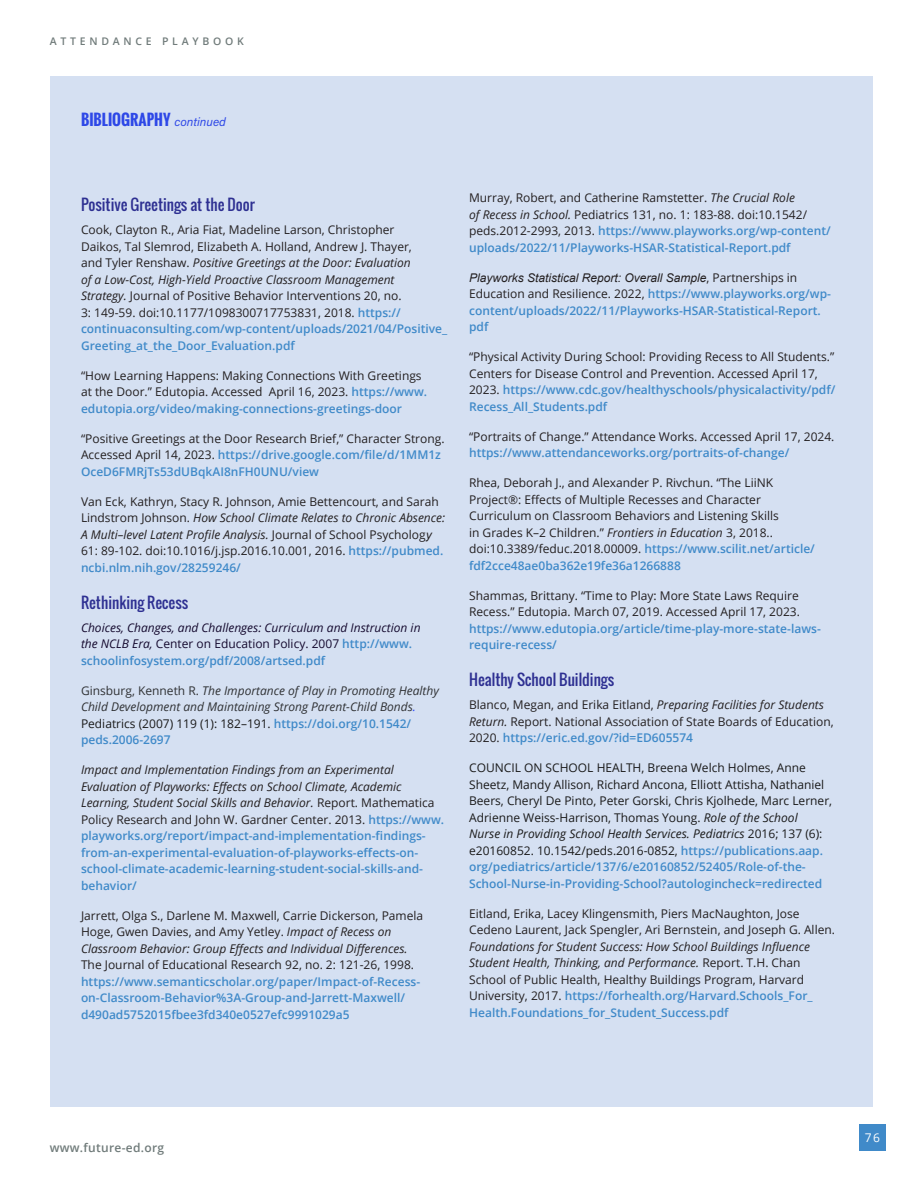
<style>
.page{position:relative;width:918px;height:1188px;background:#fff}
.page>*{position:absolute;margin:0;border:0;box-sizing:border-box;transform-origin:0 0}
._06c_level_3{font:15px "Oswald";color:#2e3092}
.text2_Acumin_italic{font:700 15px "Oswald";color:#2e48e7}
._06_biblio{font:12px/16.5px "Open Sans";color:#231f20}
._06_biblio-2{font:600 12px/16.5px "Open Sans";color:#408ac9}
._06_biblio-3{font:12px/16.5px "Open Sans";color:#1a1a1a}
._06_biblio-4{font:italic 12px/16.5px "Open Sans";color:#303235}
._06_biblio-5{font:italic 12px/16.5px "Open Sans";color:#150a2f}
.t1{font:600 12px "Open Sans";letter-spacing:.025em;color:#707b7a}
.t2{font:12px "Open Sans";color:#fff}
.t3{font:600 10.5px "Open Sans";letter-spacing:.36em;color:#707b7a}
.s1{font-family:"Acumin Pro";font-weight:400;font-style:italic;font-size:12px}
.s2{font-style:italic}
.s3{font-weight:600;color:#408ac9}
.s4{font-family:"Arial";font-style:italic}
.s5{font-style:normal}
.s6{font-weight:600;font-style:normal;color:#408ac9}
.s7{color:#304ffe}
.s8{font-style:normal;color:#1a1a1a}
.s9{font-weight:400;font-style:italic;color:#231f20}
.s10{font-weight:400;color:#231f20}
.s11{font-family:"Arial";font-weight:400;font-style:italic;color:#231f20}
</style>
<div class="page">
<div style="left:859px;top:1124px;width:27px;height:27px;background:#408ac9"></div>
<div style="left:50px;top:108px;width:823px;height:999px;background:#d5e0f2"></div>
<div style="left:50px;top:76px;width:823px;height:999px;background:#d5e0f2"></div>
<p class="t3" style="left:50px;top:34px;width:196px">ATTENDANCE PLAYBOOK</p>
<p class="text2_Acumin_italic" style="left:81px;top:108px;width:147px">BIBLIOGRAPHY <span class="s1">continued</span></p>
<p class="_06c_level_3" style="left:81px;top:193px;width:175px">Positive Greetings at the Door</p>
<p class="_06_biblio" style="left:81px;top:221px;width:368px">Cook, Clayton R., Aria Fiat, Madeline Larson, Christopher<br>Daikos, Tal Slemrod, Elizabeth A. Holland, Andrew J. Thayer,<br>and Tyler Renshaw. <span class="s2">Positive Greetings at the Door: Evaluation<br>of a Low-Cost, High-Yield Proactive Classroom Management<br>Strategy.</span> Journal of Positive Behavior Interventions 20, no.<br>3: 149-59. doi:10.1177/1098300717753831, 2018. <span class="s3">https:// continuaconsulting.com/wp-content/uploads/2021/04/Positive_ Greeting_at_the_Door_Evaluation.pdf</span></p>
<p class="_06_biblio" style="left:81px;top:367px;width:348px">“How Learning Happens: Making Connections With Greetings at the Door.” Edutopia. Accessed April 16, 2023. <span class="s3">https://www. edutopia.org/video/making-connections-greetings-door</span></p>
<p class="_06_biblio" style="left:81px;top:430px;width:365px">“Positive Greetings at the Door Research Brief,” Character Strong.<br>Accessed April 14, 2023. <span class="s3">https://drive.google.com/file/d/1MM1z<br>OceD6FMRjTs53dUBqkAI8nFH0UNU/view</span></p>
<p class="_06_biblio" style="left:81px;top:493px;width:366px">Van Eck, Kathryn, Stacy R. Johnson, Amie Bettencourt, and Sarah Lindstrom Johnson. <span class="s2">How School Climate Relates to Chronic Absence:<br>A Multi–level Latent Profile Analysis.</span> Journal of School Psycholog<span class="s4">y </span>61: 89-102. doi:10.1016/j.jsp.2016.10.001, 2016. <span class="s3">https://pubmed. ncbi.nlm.nih.gov/28259246/</span></p>
<p class="_06c_level_3" style="left:81px;top:591px;width:109px">Rethinking Recess</p>
<p class="_06_biblio-5" style="left:81px;top:619px;width:341px">Choices, Changes, and Challenges: Curriculum and Instruction in the NCLB Era, <span class="s5">Center on Education Policy. 2007</span> <span class="s6">http://www. schoolinfosystem.org/pdf/2008/artsed.pdf</span></p>
<p class="_06_biblio-4" style="left:81px;top:682px;width:359px"><span class="s5">Ginsburg, Kenneth R.</span> The Importance of Play in Promoting Healthy Child Development and Maintaining Strong Parent-Child Bonds<span class="s7">.<br></span><span class="s8">Pediatrics (2007) 119 (1): 182–191.</span> <span class="s6">https://doi.org/10.1542/ peds.2006-2697</span></p>
<p class="_06_biblio-2" style="left:81px;top:761px;width:365px"><span class="s9">Impact and Implementation Findings from an Experimental Evaluation of Playworks: Effects on School Climate, Academic Learning, Student Social Skills and Behavior.</span> <span class="s10">Report. Mathematica Policy Research and John W. Gardner Center. 2013.</span> https://www. playworks.org/report/impact-and-implementation-findings&shy;from-an-experimental-evaluation-of-playworks-effects-on&shy;school-climate-academic-learning-student-social-skills-and&shy;behavior/</p>
<p class="_06_biblio-2" style="left:81px;top:907px;width:344px"><span class="s10">Jarrett, Olga S., Darlene M. Maxwell, Carrie Dickerson, Pamela Hoge, Gwen Davies, and Amy Yetley.</span> <span class="s9">Impact of Recess on Classroom Behavior: Group Effects and Individual Differences.<br></span><span class="s10">The Journal of Educational Research 92, no. 2: 121-26, 1998. </span>https://www.semanticscholar.org/paper/Impact-of-Recess&shy;on-Classroom-Behavior%3A-Group-and-Jarrett-Maxwell/ d490ad5752015fbee3fd340e0527efc9991029a5</p>
<p class="_06_biblio" style="left:469px;top:189px;width:363px">Murray, Robert, and Catherine Ramstetter. <span class="s2">The Crucial Role<br>of Recess in School.</span> Pediatrics 131, no. 1: 183-88. doi:10.1542/ peds.2012-2993, 2013. <span class="s3">https://www.playworks.org/wp-content/ uploads/2022/11/Playworks-HSAR-Statistical-Report.pdf</span></p>
<p class="_06_biblio-2" style="left:469px;top:269px;width:363px"><span class="s11">Playworks Statistical Report: Overall Sample</span><span class="s10">, Partnerships in Education and Resilience. 2022,</span> https://www.playworks.org/wp&shy;content/uploads/2022/11/Playworks-HSAR-Statistical-Report. pdf</p>
<p class="_06_biblio" style="left:469px;top:348px;width:368px">“Physical Activity During School: Providing Recess to All Students.” Centers for Disease Control and Prevention. Accessed April 17, 2023. <span class="s3">https://www.cdc.gov/healthyschools/physicalactivity/pdf/ Recess_All_Students.pdf</span></p>
<p class="_06_biblio" style="left:469px;top:428px;width:367px">“Portraits of Change.” Attendance Works. Accessed April 17, 2024. <span class="s3">https://www.attendanceworks.org/portraits-of-change/</span></p>
<p class="_06_biblio" style="left:469px;top:474px;width:347px">Rhea, Deborah J., and Alexander P. Rivchun. “The LiiNK Project®: Effects of Multiple Recesses and Character Curriculum on Classroom Behaviors and Listening Skills<br>in Grades K–2 Children.” <span class="s2">Frontiers in Education</span> 3, 2018.. doi:10.3389/feduc.2018.00009. <span class="s3">https://www.scilit.net/article/ fdf2cce48ae0ba362e19fe36a1266888</span></p>
<p class="_06_biblio" style="left:469px;top:587px;width:353px">Shammas, Brittany. “Time to Play: More State Laws Require Recess.” Edutopia. March 07, 2019. Accessed April 17, 2023. <span class="s3">https://www.edutopia.org/article/time-play-more-state-laws&shy;require-recess/</span></p>
<p class="_06c_level_3" style="left:469px;top:668px;width:147px">Healthy School Buildings</p>
<p class="_06_biblio" style="left:469px;top:696px;width:366px">Blanco, Megan, and Erika Eitland, <span class="s2">Preparing Facilities for Students<br>Return.</span> Report. National Association of State Boards of Education,<br>2020. <span class="s3">https://eric.ed.gov/?id=ED605574</span></p>
<p class="_06_biblio-3" style="left:469px;top:759px;width:365px">COUNCIL ON SCHOOL HEALTH, Breena Welch Holmes, Anne Sheetz, Mandy Allison, Richard Ancona, Elliott Attisha, Nathaniel Beers, Cheryl De Pinto, Peter Gorski, Chris Kjolhede, Marc Lerner, Adrienne Weiss-Harrison, Thomas Young. <span class="s2">Role of the School<br>Nurse in Providing School Health Services. Pediatrics</span> 2016; 137 (6): e20160852. 10.1542/peds.2016-0852, <span class="s3">https://publications.aap. org/pediatrics/article/137/6/e20160852/52405/Role-of-the-School-Nurse-in-Providing-School?autologincheck=redirected</span></p>
<p class="_06_biblio" style="left:469px;top:905px;width:367px">Eitland, Erika, Lacey Klingensmith, Piers MacNaughton, Jose Cedeno Laurent, Jack Spengler, Ari Bernstein, and Joseph G. Allen.<br><span class="s2">Foundations for Student Success: How School Buildings Influence Student Health, Thinking, and Performance.</span> Report. T.H. Chan School of Public Health, Healthy Buildings Program, Harvard University, 2017. <span class="s3">https://forhealth.org/Harvard.Schools_For_ Health.Foundations_for_Student_Success.pdf</span></p>
<p class="t1" style="left:50px;top:1139px;width:116px">www.future-ed.org</p>
<p class="t2" style="left:865px;top:1129px;width:16px">76</p>
</div>
